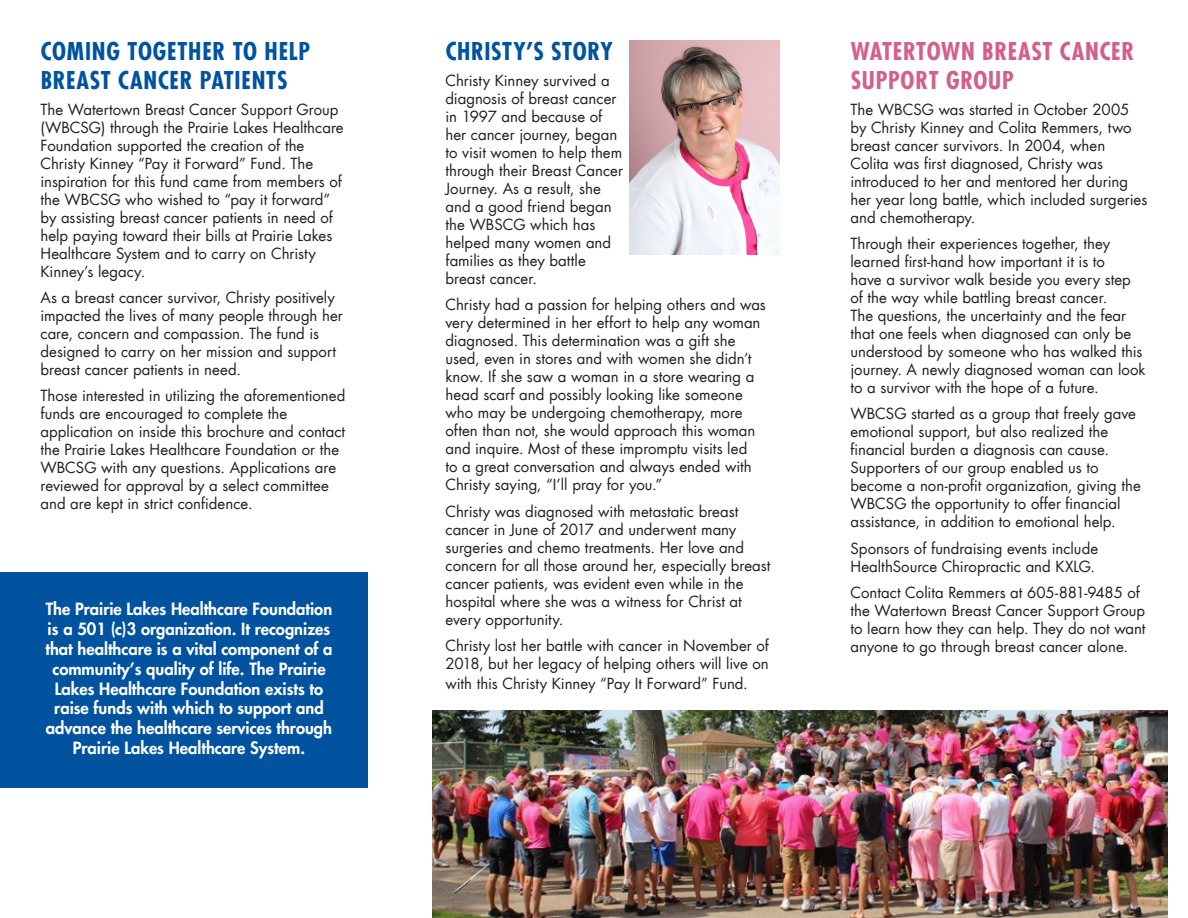
<style>
.page{position:relative;width:1188px;height:918px;background:#fff}
.page>*{position:absolute;margin:0;border:0;box-sizing:border-box;transform-origin:0 0}
.t1{font:700 condensed 24px/28.8px "Futura";letter-spacing:.03em;color:#0153a0}
.t2{font:700 condensed 24px/28.8px "Futura";letter-spacing:.03em;color:#d3608b}
.t3{font:800 16.5px/19.8px "Futura";color:#fff;text-align:center}
.t4{font:15px/18px "Futura";color:#231f20}
</style>
<div class="page">
<div style="left:0;top:572px;width:367px;height:216px;background:#0153a0"></div>
<img style="left:630px;top:40px;width:150px;height:214px">
<img style="left:432px;top:711px;width:735px;height:207px">
<p class="t1" style="left:41px;top:37px;width:271px">COMING TOGETHER TO HELP<br>BREAST CANCER PATIENTS</p>
<p class="t4" style="left:40px;top:101px;width:305px">The Watertown Breast Cancer Support Group (WBCSG) through the Prairie Lakes Healthcare Foundation supported the creation of the Christy Kinney “Pay it Forward” Fund. The inspiration for this fund came from members of the WBCSG who wished to “pay it forward” by assisting breast cancer patients in need of help paying toward their bills at Prairie Lakes Healthcare System and to carry on Christy Kinney’s legacy.</p>
<p class="t4" style="left:40px;top:289px;width:304px">As a breast cancer survivor, Christy positively impacted the lives of many people through her care, concern and compassion. The fund is designed to carry on her mission and support breast cancer patients in need.</p>
<p class="t4" style="left:40px;top:387px;width:306px">Those interested in utilizing the aforementioned funds are encouraged to complete the application on inside this brochure and contact the Prairie Lakes Healthcare Foundation or the WBCSG with any questions. Applications are reviewed for approval by a select committee and are kept in strict confidence.</p>
<p class="t3" style="left:46px;top:599px;width:288px">The Prairie Lakes Healthcare Foundation is a 501 (c)3 organization. It recognizes that healthcare is a vital component of a community’s quality of life. The Prairie Lakes Healthcare Foundation exists to raise funds with which to support and advance the healthcare services through Prairie Lakes Healthcare System.</p>
<p class="t1" style="left:446px;top:37px;width:169px">CHRISTY’S STORY</p>
<p class="t4" style="left:446px;top:72px;width:179px">Christy Kinney survived a diagnosis of breast cancer in 1997 and because of her cancer journey, began to visit women to help them through their Breast Cancer<br>Journey. As a result, she and a good friend began the WBSCG which has helped many women and families as they battle breast cancer.</p>
<p class="t4" style="left:446px;top:296px;width:322px">Christy had a passion for helping others and was very determined in her effort to help any woman diagnosed. This determination was a gift she used, even in stores and with women she didn’t know. If she saw a woman in a store wearing a head scarf and possibly looking like someone who may be undergoing chemotherapy, more often than not, she would approach this woman and inquire. Most of these impromptu visits led<br>to a great conversation and always ended with Christy saying, “I’ll pray for you.”</p>
<p class="t4" style="left:446px;top:502px;width:326px">Christy was diagnosed with metastatic breast cancer in June of 2017 and underwent many surgeries and chemo treatments. Her love and concern for all those around her, especially breast cancer patients, was evident even while in the hospital where she was a witness for Christ at every opportunity.</p>
<p class="t4" style="left:446px;top:637px;width:325px">Christy lost her battle with cancer in November of<br>2018, but her legacy of helping others will live on</p>
<p class="t4" style="left:446px;top:674px;width:304px">with this Christy Kinney “Pay It Forward” Fund.</p>
<p class="t2" style="left:851px;top:37px;width:285px">WATERTOWN BREAST CANCER<br>SUPPORT GROUP</p>
<p class="t4" style="left:850px;top:101px;width:298px">The WBCSG was started in October 2005 by Christy Kinney and Colita Remmers, two breast cancer survivors. In 2004, when Colita was first diagnosed, Christy was introduced to her and mentored her during her year long battle, which included surgeries and chemotherapy.</p>
<p class="t4" style="left:850px;top:235px;width:297px">Through their experiences together, they learned first-hand how important it is to<br>have a survivor walk beside you every step of the way while battling breast cancer.<br>The questions, the uncertainty and the fear that one feels when diagnosed can only be understood by someone who has walked this journey. A newly diagnosed woman can look to a survivor with the hope of a future.</p>
<p class="t4" style="left:850px;top:405px;width:292px">WBCSG started as a group that freely gave emotional support, but also realized the financial burden a diagnosis can cause.<br>Supporters of our group enabled us to become a non-profit organization, giving the WBCSG the opportunity to offer financial assistance, in addition to emotional help.</p>
<p class="t4" style="left:850px;top:539px;width:249px">Sponsors of fundraising events include<br>HealthSource Chiropractic and KXLG.</p>
<p class="t4" style="left:850px;top:584px;width:297px">Contact Colita Remmers at 605-881-9485 of the Watertown Breast Cancer Support Group to learn how they can help. They do not want anyone to go through breast cancer alone.</p>
</div>
